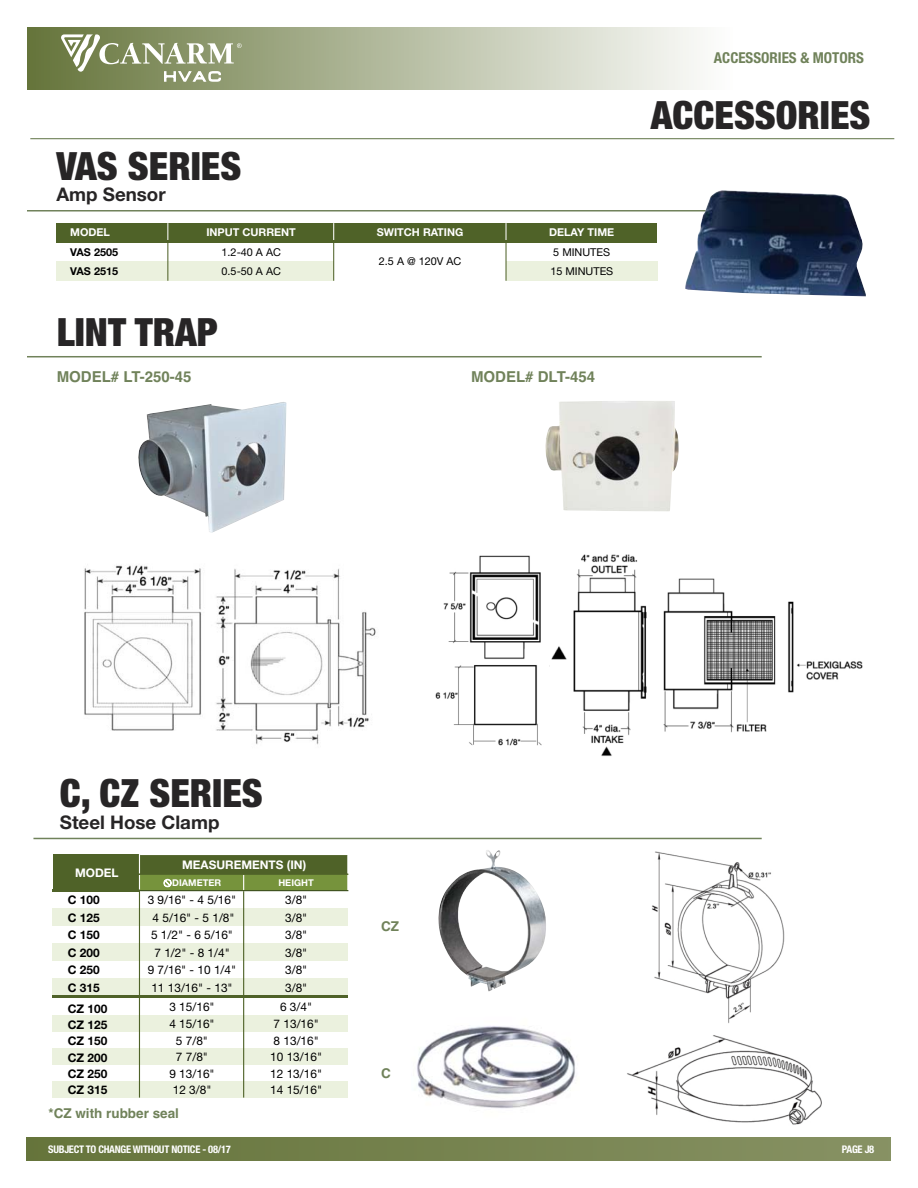
<style>
.page{position:relative;width:918px;height:1188px;background:#fff}
.page>*{position:absolute;margin:0;border:0;box-sizing:border-box;transform-origin:0 0}
.t1{font:900 condensed 39px "Helvetica Neue";color:#272526}
.t2{font:700 18.75px "Helvetica Neue";color:#272526}
.t3{font:700 15px "Helvetica";color:#70825a}
.t4{font:700 condensed 15px "Helvetica Neue";color:#70825a}
.t5{font:700 13.5px "Helvetica";color:#70825a}
.t6{font:11.85px "Helvetica Neue+T42";color:#000}
.t7{font:700 11.85px "Helvetica Neue";color:#000}
.t8{font:700 11.85px "Helvetica Neue";color:#fff}
.t9{font:10.8px "Helvetica Neue+T42";color:#000}
.t10{font:10.8px "Helvetica Neue Bold+T42";color:#fff}
.t11{font:10.8px "Helvetica Neue Bold+T42";color:#000}
.t12{font:700 condensed 10.5px "Helvetica Neue";letter-spacing:-.025em;color:#fff}
.t13{font:700 9.3px "Helvetica Neue";color:#fff}
</style>
<div class="page">
<img style="left:627px;top:1035px;width:195px;height:90px">
<img style="left:627px;top:837px;width:158px;height:186px">
<div style="left:27px;top:27px;width:705px;height:62px;background:linear-gradient(to right,#65743b,#fefefd)"></div>
<div style="left:27px;top:1138px;width:864px;height:23px;background:linear-gradient(to right,#65743b,#879264)"></div>
<svg style="left:61px;top:34px;width:181px;height:49px;background:#9aa47e"></svg>
<img style="left:84px;top:565px;width:292px;height:180px">
<hr style="left:27px;top:210px;width:747px;height:2px;background:#70825a">
<hr style="left:27px;top:356px;width:735px;height:1px;background:#70825a">
<hr style="left:33px;top:838px;width:729px;height:1px;background:#70825a">
<div style="left:57px;top:223px;width:600px;height:18px;background:#4f6228"></div>
<div style="left:57px;top:261px;width:277px;height:20px;background:#ebf1de"></div>
<div style="left:506px;top:261px;width:151px;height:20px;background:#ebf1de"></div>
<svg style="left:167px;top:223px;width:1px;height:17px"></svg>
<svg style="left:333px;top:223px;width:1px;height:17px"></svg>
<svg style="left:506px;top:223px;width:1px;height:17px"></svg>
<hr style="left:167px;top:242px;width:1px;height:39px;background:#4f6228">
<hr style="left:333px;top:242px;width:1px;height:39px;background:#4f6228">
<hr style="left:506px;top:242px;width:1px;height:39px;background:#4f6228">
<hr style="left:57px;top:240px;width:600px;height:2px;background:#4f6228">
<img style="left:685px;top:190px;width:181px;height:106px">
<div style="left:53px;top:854px;width:87px;height:21px;background:#4f6228"></div>
<div style="left:139px;top:854px;width:209px;height:21px;background:#4f6228"></div>
<div style="left:53px;top:874px;width:87px;height:17px;background:#4f6228"></div>
<div style="left:139px;top:874px;width:209px;height:17px;background:#76933c"></div>
<div style="left:53px;top:908px;width:295px;height:18px;background:#ebf1de"></div>
<div style="left:53px;top:943px;width:295px;height:18px;background:#ebf1de"></div>
<div style="left:53px;top:978px;width:295px;height:19px;background:#ebf1de"></div>
<div style="left:53px;top:1015px;width:295px;height:17px;background:#ebf1de"></div>
<div style="left:53px;top:1048px;width:295px;height:17px;background:#ebf1de"></div>
<div style="left:53px;top:1081px;width:295px;height:17px;background:#ebf1de"></div>
<hr style="left:53px;top:890px;width:87px;height:2px;background:#4f6228">
<svg style="left:139px;top:854px;width:1px;height:36px"></svg>
<svg style="left:243px;top:875px;width:1px;height:15px"></svg>
<hr style="left:139px;top:892px;width:1px;height:104px;background:#4f6228">
<hr style="left:243px;top:891px;width:1px;height:105px;background:#4f6228">
<hr style="left:139px;top:998px;width:1px;height:100px;background:#4f6228">
<svg style="left:347px;top:855px;width:1px;height:35px"></svg>
<hr style="left:243px;top:998px;width:1px;height:100px;background:#4f6228">
<hr style="left:140px;top:854px;width:208px;height:1px;background:#fff">
<hr style="left:139px;top:874px;width:209px;height:1px;background:#4f6228">
<hr style="left:140px;top:890px;width:208px;height:1px;background:#3e501f">
<hr style="left:53px;top:996px;width:295px;height:2px;background:#4f6228">
<img style="left:438px;top:850px;width:108px;height:142px">
<img style="left:417px;top:1026px;width:158px;height:83px">
<img style="left:138px;top:402px;width:148px;height:131px">
<hr style="left:30px;top:138px;width:864px;height:1px;background:#70825a">
<img style="left:545px;top:401px;width:134px;height:111px">
<img style="left:435px;top:555px;width:115px;height:191px">
<img style="left:551px;top:554px;width:96px;height:202px">
<img style="left:663px;top:578px;width:113px;height:155px">
<img style="left:788px;top:601px;width:75px;height:92px">
<p class="t4" style="left:714px;top:49px;width:151px">ACCESSORIES &amp; MOTORS</p>
<h1 class="t1" style="left:56px;top:143px;width:187px">VAS SERIES</h1>
<h2 class="t2" style="left:56px;top:187px;width:111px">Amp Sensor</h2>
<p class="t10" style="left:70px;top:229px;width:41px">MODEL</p>
<p class="t10" style="left:206px;top:229px;width:91px">INPUT CURRENT</p>
<p class="t10" style="left:377px;top:229px;width:88px">SWITCH RATING</p>
<p class="t10" style="left:549px;top:229px;width:67px">DELAY TIME</p>
<p class="t11" style="left:70px;top:248px;width:49px">VAS 2505</p>
<p class="t9" style="left:222px;top:248px;width:61px">1.2-40 A AC</p>
<p class="t9" style="left:553px;top:248px;width:58px">5 MINUTES</p>
<p class="t11" style="left:70px;top:268px;width:49px">VAS 2515</p>
<p class="t9" style="left:222px;top:268px;width:61px">0.5-50 A AC</p>
<p class="t9" style="left:550px;top:268px;width:64px">15 MINUTES</p>
<p class="t9" style="left:379px;top:257px;width:84px">2.5 A @ 120V AC</p>
<h1 class="t1" style="left:57px;top:310px;width:163px">LINT TRAP</h1>
<p class="t3" style="left:57px;top:371px;width:136px">MODEL# LT-250-45</p>
<p class="t3" style="left:471px;top:371px;width:125px">MODEL# DLT-454</p>
<h1 class="t1" style="left:651px;top:92px;width:221px">ACCESSORIES</h1>
<h1 class="t1" style="left:60px;top:770px;width:205px">C, CZ SERIES</h1>
<h2 class="t2" style="left:60px;top:816px;width:161px">Steel Hose Clamp</h2>
<p class="t8" style="left:75px;top:868px;width:45px">MODEL</p>
<p class="t8" style="left:182px;top:861px;width:126px">MEASUREMENTS (IN)</p>
<p class="t13" style="left:172px;top:879px;width:50px">DIAMETER</p>
<p class="t13" style="left:278px;top:879px;width:37px">HEIGHT</p>
<p class="t7" style="left:68px;top:896px;width:33px">C 100</p>
<p class="t6" style="left:148px;top:896px;width:90px">3 9/16" - 4 5/16"</p>
<p class="t6" style="left:285px;top:896px;width:24px">3/8"</p>
<p class="t7" style="left:68px;top:913px;width:33px">C 125</p>
<p class="t6" style="left:153px;top:913px;width:83px">4 5/16" - 5 1/8"</p>
<p class="t6" style="left:285px;top:913px;width:24px">3/8"</p>
<p class="t7" style="left:68px;top:931px;width:33px">C 150</p>
<p class="t6" style="left:151px;top:931px;width:83px">5 1/2" - 6 5/16"</p>
<p class="t6" style="left:285px;top:931px;width:24px">3/8"</p>
<p class="t7" style="left:68px;top:948px;width:33px">C 200</p>
<p class="t6" style="left:154px;top:948px;width:77px">7 1/2" - 8 1/4"</p>
<p class="t6" style="left:285px;top:948px;width:24px">3/8"</p>
<p class="t7" style="left:68px;top:966px;width:33px">C 250</p>
<p class="t6" style="left:148px;top:966px;width:90px">9 7/16" - 10 1/4"</p>
<p class="t6" style="left:285px;top:966px;width:24px">3/8"</p>
<p class="t7" style="left:68px;top:984px;width:33px">C 315</p>
<p class="t6" style="left:151px;top:984px;width:83px">11 13/16" - 13"</p>
<p class="t6" style="left:285px;top:984px;width:24px">3/8"</p>
<p class="t7" style="left:68px;top:1004px;width:41px">CZ 100</p>
<p class="t6" style="left:169px;top:1002px;width:47px">3 15/16"</p>
<p class="t6" style="left:280px;top:1002px;width:34px">6 3/4"</p>
<p class="t7" style="left:68px;top:1021px;width:41px">CZ 125</p>
<p class="t6" style="left:169px;top:1020px;width:47px">4 15/16"</p>
<p class="t6" style="left:274px;top:1020px;width:47px">7 13/16"</p>
<p class="t7" style="left:68px;top:1037px;width:41px">CZ 150</p>
<p class="t6" style="left:176px;top:1036px;width:34px">5 7/8"</p>
<p class="t6" style="left:274px;top:1036px;width:47px">8 13/16"</p>
<p class="t7" style="left:68px;top:1053px;width:41px">CZ 200</p>
<p class="t6" style="left:176px;top:1053px;width:34px">7 7/8"</p>
<p class="t6" style="left:270px;top:1053px;width:53px">10 13/16"</p>
<p class="t7" style="left:68px;top:1070px;width:41px">CZ 250</p>
<p class="t6" style="left:169px;top:1069px;width:47px">9 13/16"</p>
<p class="t6" style="left:270px;top:1069px;width:53px">12 13/16"</p>
<p class="t7" style="left:68px;top:1086px;width:41px">CZ 315</p>
<p class="t6" style="left:173px;top:1085px;width:40px">12 3/8"</p>
<p class="t6" style="left:270px;top:1085px;width:53px">14 15/16"</p>
<p class="t5" style="left:48px;top:1108px;width:132px">*CZ with rubber seal</p>
<p class="t5" style="left:381px;top:922px;width:19px">CZ</p>
<p class="t5" style="left:381px;top:1068px;width:11px">C</p>
<p class="t12" style="left:48px;top:1143px;width:184px">SUBJECT TO CHANGE WITHOUT NOTICE - 08/17</p>
<p class="t12" style="left:842px;top:1143px;width:34px">PAGE J8</p>
</div>
